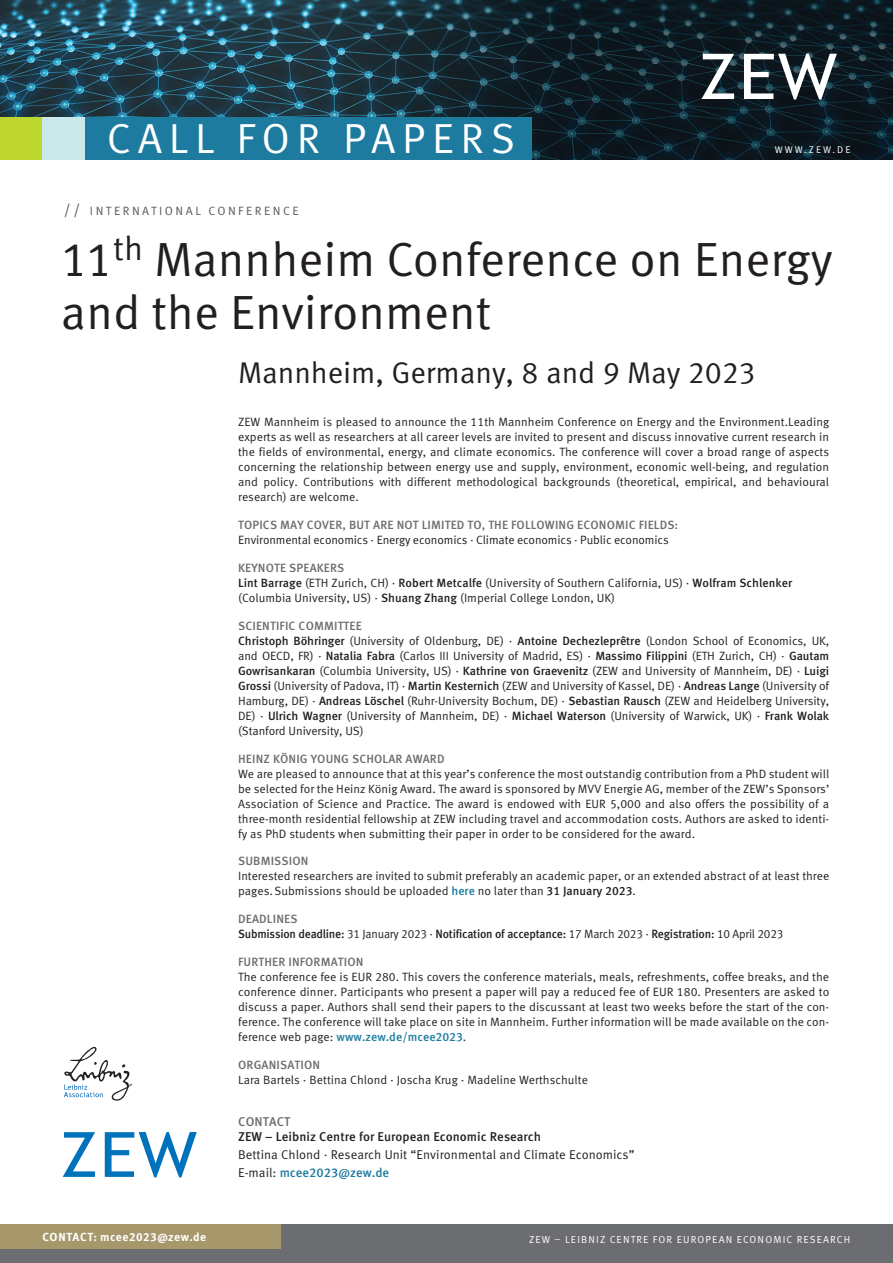
<style>
.page{position:relative;width:893px;height:1263px;background:#fff}
.page>*{position:absolute;margin:0;border:0;box-sizing:border-box;transform-origin:0 0}
.t1{font:48px/52.5px "Meta Pro";color:#231f20}
.t2{font:42px "Meta Pro";letter-spacing:.16em;color:#fff}
.t3{font:30px "Meta Pro";letter-spacing:-.005em;color:#231f20}
.t4{font:12.75px/17.9px "Meta Pro";color:#231f20}
.t5{font:500 12.75px "Meta Pro";color:#231f20}
.t6{font:500 12.75px "Meta Pro";letter-spacing:.01em;color:#6c6d70}
.t7{font:12px/15px "Meta Pro";color:#231f20}
.t8{font:500 12px "Meta Pro";letter-spacing:.01em;color:#6c6d70}
.t9{font:500 12px/15px "Meta Pro";letter-spacing:-.02em;color:#231f20}
.t10{font:12px "Meta Pro";letter-spacing:.21em;color:#57585a}
.t11{font:700 11.7px "Meta Pro";letter-spacing:.04em;color:#fff}
.t12{font:10.2px "Meta Pro";letter-spacing:.11em;color:#fff}
.t13{font:9.75px "Meta Pro";letter-spacing:.21em;color:#fff}
.s1{font-size:15px}
.s2{font-weight:500;color:#6c6d70}
.s3{font-weight:500}
.s4{font-weight:500;color:#1c7b9e}
.s5{color:#6c6d70}
.s6{font-weight:400}
</style>
<div class="page">
<img style="left:0;top:0;width:893px;height:160px">
<svg style="left:701px;top:54px;width:33px;height:45px"></svg>
<svg style="left:744px;top:54px;width:93px;height:46px"></svg>
<div style="left:0;top:117px;width:43px;height:43px;background:#bed630"></div>
<div style="left:43px;top:117px;width:42px;height:43px;background:#cbe9eb"></div>
<div style="left:85px;top:117px;width:446px;height:43px;background:#1c7b9e"></div>
<div style="left:0;top:1225px;width:893px;height:38px;background:#6c6d70"></div>
<div style="left:0;top:1225px;width:281px;height:24px;background:#a6986b"></div>
<svg style="left:64px;top:1046px;width:68px;height:55px"></svg>
<svg style="left:63px;top:1132px;width:32px;height:45px"></svg>
<svg style="left:105px;top:1132px;width:92px;height:45px"></svg>
<h2 class="t2" style="left:107px;top:111px;width:409px">CALL FOR PAPERS</h2>
<p class="t10" style="left:64px;top:204px;width:236px"><span class="s1">//</span> INTERNATIONAL CONFERENCE</p>
<p class="t13" style="left:775px;top:143px;width:77px">WWW.ZEW.DE</p>
<h1 class="t1" style="left:61px;top:235px;width:773px">11<sup>th</sup> Mannheim Conference on Energy and the Environment</h1>
<h3 class="t3" style="left:238px;top:353px;width:519px">Mannheim, Germany, 8 and 9 May 2023</h3>
<p class="t7" style="left:238px;top:415px;width:593px;text-align:justify">ZEW Mannheim is pleased to announce the 11th Mannheim Conference on Energy and the Environment.Leading experts as well as researchers at all career levels are invited to present and discuss innovative current research in the fields of environmental, energy, and climate economics. The conference will cover a broad range of aspects concerning the relationship between energy use and supply, environment, economic well-being, and regulation and policy. Contributions with different methodological backgrounds (theoretical, empirical, and behavioural research) are welcome.</p>
<p class="t8" style="left:238px;top:517px;width:442px">TOPICS MAY COVER, BUT ARE NOT LIMITED TO, THE FOLLOWING ECONOMIC FIELDS:</p>
<p class="t7" style="left:238px;top:533px;width:432px">Environmental economics · Energy economics · Climate economics · Public economics</p>
<p class="t7" style="left:238px;top:561px;width:556px"><span class="s2">KEYNOTE SPEAKERS<br></span><span class="s3">Lint Barrage</span> (ETH Zurich, CH) · <span class="s3">Robert Metcalfe</span> (University of Southern California, US) · <span class="s3">Wolfram Schlenker </span>(Columbia University, US) · <span class="s3">Shuang Zhang</span> (Imperial College London, UK)</p>
<p class="t7" style="left:238px;top:618px;width:593px"><span class="s2">SCIENTIFIC COMMITTEE<br></span><span class="s3">Christoph Böhringer</span> (University of Oldenburg, DE) · <span class="s3">Antoine Dechezleprêtre</span> (London School of Economics, UK, and OECD, FR) · <span class="s3">Natalia Fabra</span> (Carlos III University of Madrid, ES) · <span class="s3">Massimo Filippini</span> (ETH Zurich, CH) · <span class="s3">Gautam Gowrisankaran</span> (Columbia University, US) · <span class="s3">Kathrine von Graevenitz</span> (ZEW and University of Mannheim, DE) · <span class="s3">Luigi Grossi</span> (University of Padova, IT) · <span class="s3">Martin Kesternich</span> (ZEW and University of Kassel, DE) · <span class="s3">Andreas Lange</span> (University of Hamburg, DE) · <span class="s3">Andreas Löschel</span> (Ruhr-University Bochum, DE) · <span class="s3">Sebastian Rausch</span> (ZEW and Heidelberg University, DE) · <span class="s3">Ulrich Wagner</span> (University of Mannheim, DE) · <span class="s3">Michael Waterson</span> (University of Warwick, UK) · <span class="s3">Frank Wolak </span>(Stanford University, US)</p>
<p class="t8" style="left:238px;top:751px;width:208px">HEINZ KÖNIG YOUNG SCHOLAR AWARD</p>
<p class="t7" style="left:238px;top:766px;width:593px;text-align:justify">We are pleased to announce that at this year’s conference the most outstandig contribution from a PhD student will be selected for the Heinz König Award. The award is sponsored by MVV Energie AG, member of the ZEW’s Sponsors’ Association of Science and Practice. The award is endowed with EUR 5,000 and also offers the possibility of a three-month residential fellowship at ZEW including travel and accommodation costs. Authors are asked to identi&shy;fy as PhD students when submitting their paper in order to be considered for the award.</p>
<p class="t8" style="left:238px;top:853px;width:72px">SUBMISSION</p>
<p class="t7" style="left:238px;top:869px;width:593px">Interested researchers are invited to submit preferably an academic paper, or an extended abstract of at least three pages.Submissions should be uploaded <span class="s4">here</span> no later than <span class="s3">31 January 2023</span>.</p>
<p class="t9" style="left:238px;top:912px;width:547px"><span class="s5">DEADLINES<br></span>Submission deadline: <span class="s6">31 January 2023 ·</span> Notification of acceptance: <span class="s6">17 March 2023 ·</span> Registration: <span class="s6">10 April 2023</span></p>
<p class="t8" style="left:238px;top:954px;width:127px">FURTHER INFORMATION</p>
<p class="t7" style="left:238px;top:969px;width:593px">The conference fee is EUR 280. This covers the conference materials, meals, refreshments, coffee breaks, and the conference dinner. Participants who present a paper will pay a reduced fee of EUR 180. Presenters are asked to discuss a paper. Authors shall send their papers to the discussant at least two weeks before the start of the con&shy;ference. The conference will take place on site in Mannheim. Further information will be made available on the con&shy;ference web page: <span class="s4">www.zew.de/mcee2023</span>.</p>
<p class="t8" style="left:238px;top:1057px;width:83px">ORGANISATION</p>
<p class="t7" style="left:238px;top:1072px;width:351px">Lara Bartels · Bettina Chlond ∙ Joscha Krug ∙ Madeline Werthschulte</p>
<p class="t6" style="left:238px;top:1113px;width:54px">CONTACT</p>
<p class="t5" style="left:238px;top:1129px;width:305px">ZEW – Leibniz Centre for European Economic Research</p>
<p class="t4" style="left:238px;top:1146px;width:398px">Bettina Chlond · Research Unit “Environmental and Climate Economics”<br>E-mail: <span class="s4">mcee2023@zew.de</span></p>
<p class="t11" style="left:43px;top:1230px;width:165px">CONTACT: mcee2023@zew.de</p>
<p class="t12" style="left:529px;top:1233px;width:323px">ZEW – LEIBNIZ CENTRE FOR EUROPEAN ECONOMIC RESEARCH</p>
</div>
